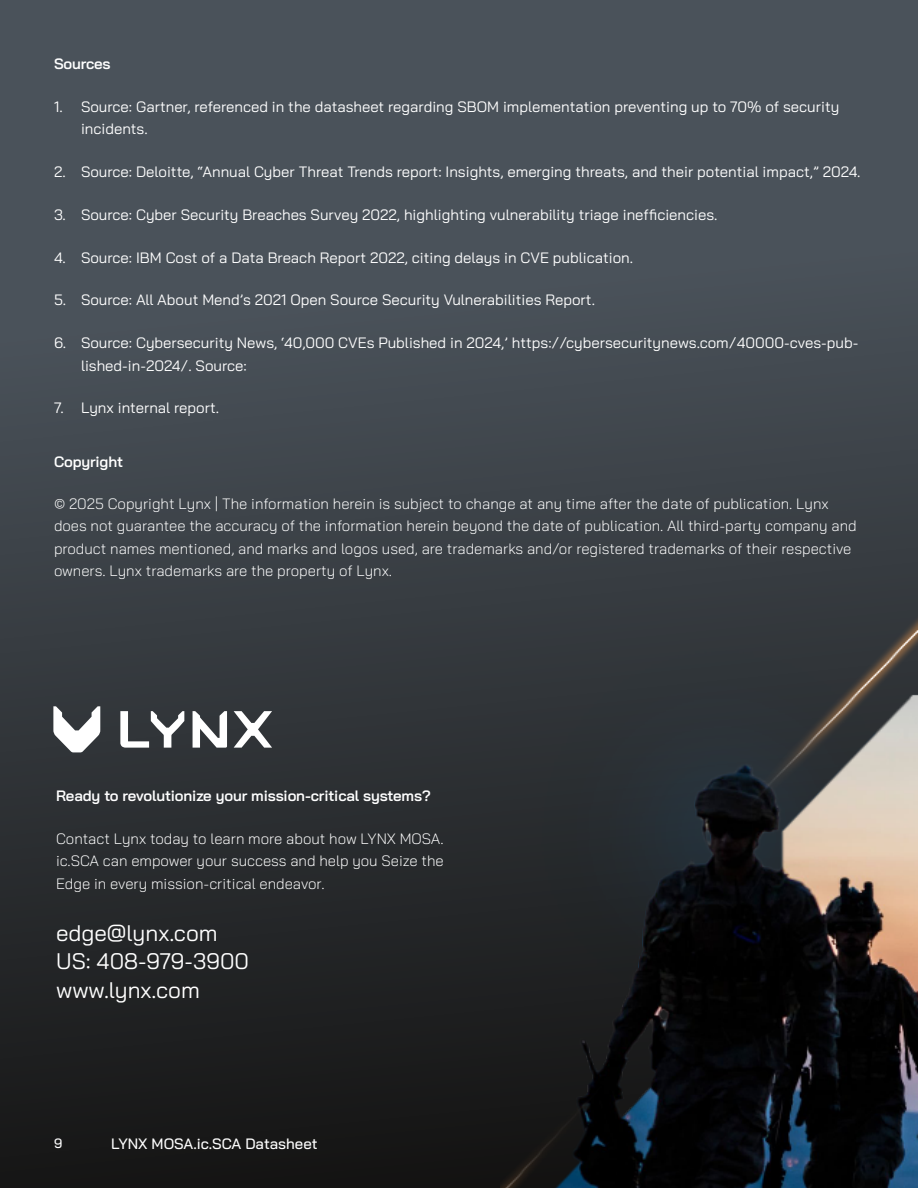
<style>
.page{position:relative;width:918px;height:1188px;background:#fff}
.page>*{position:absolute;margin:0;border:0;box-sizing:border-box;transform-origin:0 0}
.t1{font:22.5px/28.5px "Bai Jamjuree";color:#fff}
.t2{font:15px/22.5px "Bai Jamjuree";color:#fff}
.t3{font:300 15px/22.5px "Bai Jamjuree";color:#fff;text-align:justify}
.t4{font:600 15px "Bai Jamjuree";letter-spacing:-.01em;color:#fff}
.t5{font:500 15px "Bai Jamjuree";color:#fff}
.t6{font:500 13.5px "Bai Jamjuree";color:#fff}
</style>
<div class="page">
<div style="left:0;top:0;width:918px;height:1188px;background:linear-gradient(to bottom,#545d67,#181818)"></div>
<svg style="left:53px;top:706px;width:47px;height:46px"></svg>
<svg style="left:120px;top:711px;width:64px;height:37px"></svg>
<svg style="left:234px;top:711px;width:38px;height:37px"></svg>
<svg style="left:193px;top:711px;width:34px;height:37px"></svg>
<img style="left:500px;top:611px;width:418px;height:577px">
<p class="t4" style="left:54px;top:55px;width:58px">Sources</p>
<p class="t2" style="left:81px;top:95px;width:760px;text-indent:-27px">1. Source: Gartner, referenced in the datasheet regarding SBOM implementation preventing up to 70% of security incidents.</p>
<p class="t2" style="left:54px;top:160px;width:808px">2. Source: Deloitte, “Annual Cyber Threat Trends report: Insights, emerging threats, and their potential impact,” 2024.</p>
<p class="t2" style="left:54px;top:203px;width:665px">3. Source: Cyber Security Breaches Survey 2022, highlighting vulnerability triage inefficiencies.</p>
<p class="t2" style="left:54px;top:246px;width:581px">4. Source: IBM Cost of a Data Breach Report 2022, citing delays in CVE publication.</p>
<p class="t2" style="left:54px;top:289px;width:542px">5. Source: All About Mend’s 2021 Open Source Security Vulnerabilities Report.</p>
<p class="t2" style="left:81px;top:331px;width:779px;text-indent:-27px">6. Source: Cybersecurity News, ‘40,000 CVEs Published in 2024,’ https://cybersecuritynews.com/40000-cves-pub&shy;lished-in-2024/. Source:</p>
<p class="t2" style="left:54px;top:397px;width:167px">7. Lynx internal report.</p>
<p class="t4" style="left:54px;top:453px;width:71px">Copyright</p>
<p class="t3" style="left:54px;top:492px;width:804px;text-align:left">© 2025 Copyright Lynx | The information herein is subject to change at any time after the date of publication. Lynx does not guarantee the accuracy of the information herein beyond the date of publication. All third-party company and product names mentioned, and marks and logos used, are trademarks and/or registered trademarks of their respective owners. Lynx trademarks are the property of Lynx.</p>
<p class="t4" style="left:56px;top:787px;width:376px">Ready to revolutionize your mission-critical systems?</p>
<p class="t3" style="left:56px;top:827px;width:389px">Contact Lynx today to learn more about how LYNX MOSA. ic.SCA can empower your success and help you Seize the Edge in every mission-critical endeavor.</p>
<h1 class="t1" style="left:56px;top:918px;width:195px">edge@lynx.com<br>US: 408-979-3900 www.lynx.com</h1>
<p class="t6" style="left:54px;top:1135px;width:10px">9</p>
<p class="t5" style="left:111px;top:1135px;width:208px">LYNX MOSA.ic.SCA Datasheet</p>
</div>
